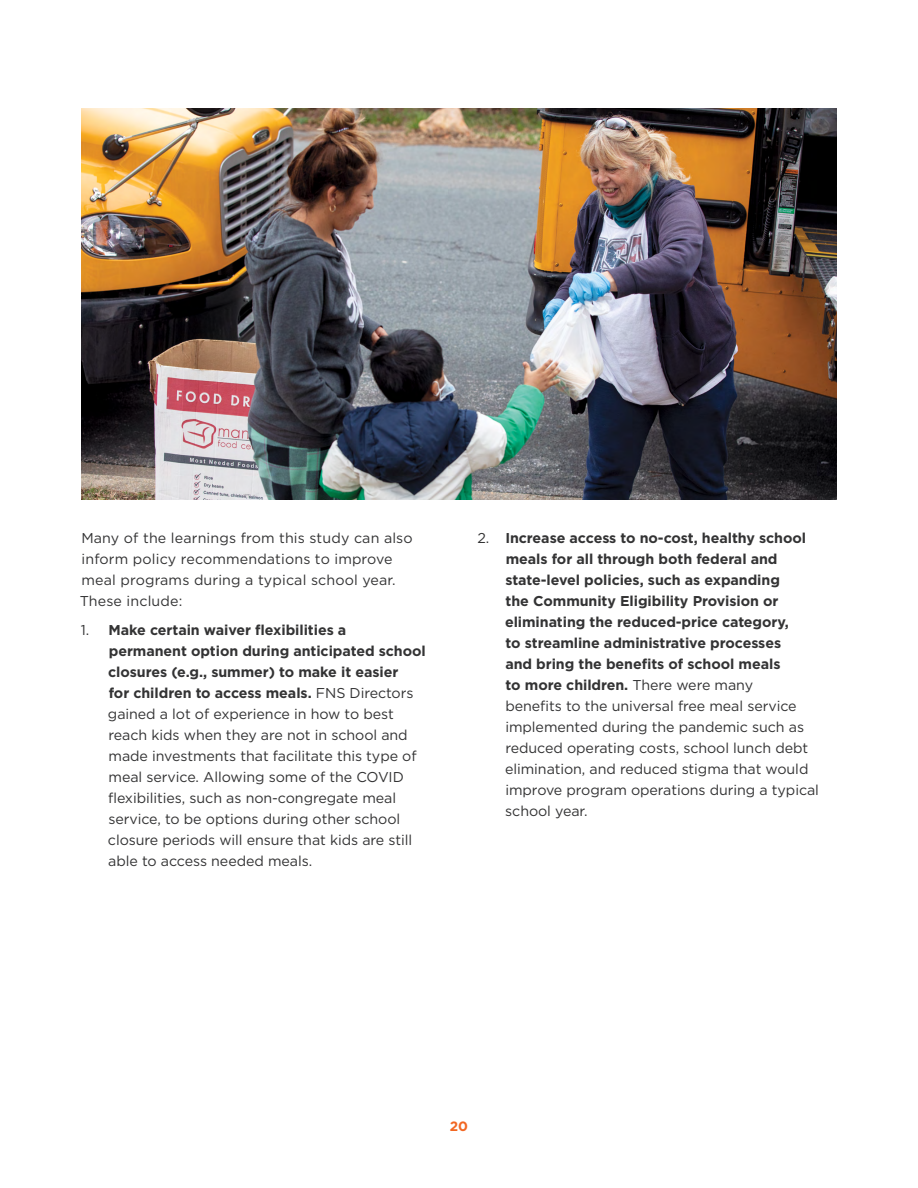
<style>
.page{position:relative;width:918px;height:1188px;background:#fff}
.page>*{position:absolute;margin:0;border:0;box-sizing:border-box;transform-origin:0 0}
.t1{font:14.25px/21px "Gotham";letter-spacing:-.005em;color:#333334}
.t2{font:700 14.25px/21px "Gotham";letter-spacing:-.005em;color:#333334}
.t3{font:700 13.5px "Gotham";color:#f26722}
.s1{font-weight:700}
.s2{font-weight:400}
</style>
<div class="page">
<img style="left:81px;top:108px;width:756px;height:392px">
<p class="t1" style="left:80px;top:527px;width:335px">Many of the learnings from this study can also inform policy recommendations to improve meal programs during a typical school year.<br>These include:</p>
<p class="t1" style="left:108px;top:619px;width:319px;text-indent:-27px">1. <span class="s1">Make certain waiver flexibilities a permanent option during anticipated school closures (e.g., summer) to make it easier<br>for children to access meals.</span> FNS Directors gained a lot of experience in how to best reach kids when they are not in school and made investments that facilitate this type of meal service. Allowing some of the COVID flexibilities, such as non-congregate meal service, to be options during other school closure periods will ensure that kids are still able to access needed meals.</p>
<p class="t2" style="left:505px;top:528px;width:315px;text-indent:-28px"><span class="s2">2.</span> Increase access to no-cost, healthy school meals for all through both federal and state-level policies, such as expanding<br>the Community Eligibility Provision or eliminating the reduced-price category,<br>to streamline administrative processes<br>and bring the benefits of school meals<br>to more children. <span class="s2">There were many<br>benefits to the universal free meal service implemented during the pandemic such as reduced operating costs, school lunch debt elimination, and reduced stigma that would improve program operations during a typical school year.</span></p>
<p class="t3" style="left:450px;top:1118px;width:20px">20</p>
</div>
